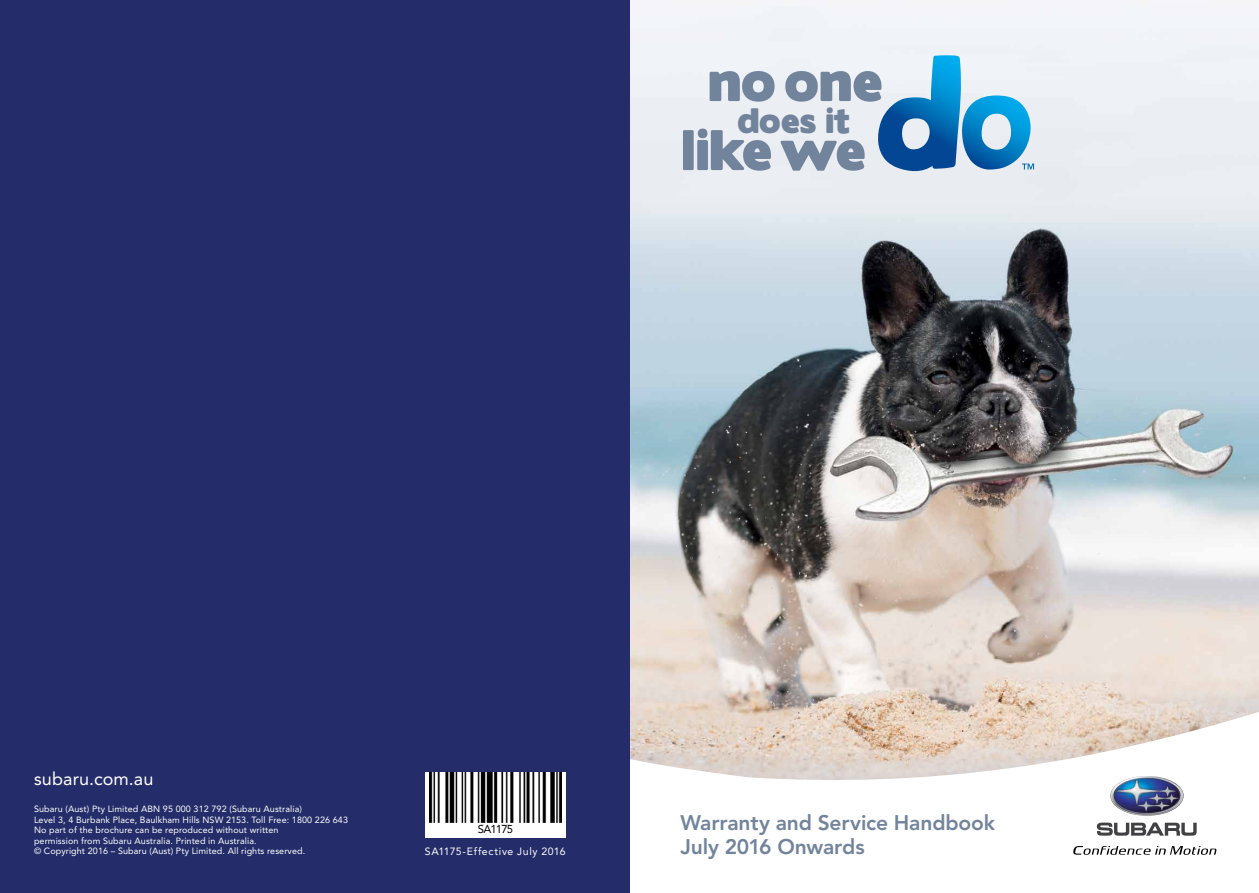
<style>
.page{position:relative;width:1259px;height:893px;background:#fff}
.page>*{position:absolute;margin:0;border:0;box-sizing:border-box;transform-origin:0 0}
.t1{font:51px "Boris Black Bloxx";letter-spacing:.01em;color:#72849c}
.t2{font:31.5px "Boris Black Bloxx";letter-spacing:.01em;color:#72849c}
.t3{font:800 21px "Avenir LT Std";letter-spacing:-.01em;color:#72849c}
.t4{font:18px "Avenir LT Std";letter-spacing:.01em;color:#fff}
.t5{font:11.25px "Avenir LT Std";letter-spacing:-.07em;color:#000}
.t6{font:10.5px "Avenir LT Std";letter-spacing:.055em;color:#fff}
.t7{font:9px/10.5px "Avenir LT Std";letter-spacing:.01em;color:#fff}
</style>
<div class="page">
<img style="left:629px;top:0;width:630px;height:502px">
<div style="left:286px;top:502px;width:973px;height:391px;background:#90a5c2;opacity:.35"></div>
<svg style="left:629px;top:539px;width:630px;height:354px"></svg>
<div style="left:0;top:0;width:629px;height:893px;background:#242d69"></div>
<svg style="left:1073px;top:846px;width:143px;height:9px"></svg>
<img style="left:1110px;top:776px;width:73px;height:40px">
<svg style="left:1097px;top:822px;width:99px;height:14px"></svg>
<svg style="left:877px;top:55px;width:157px;height:116px"></svg>
<div style="left:425px;top:772px;width:141px;height:65px;background:#fff"></div>
<img style="left:429px;top:772px;width:133px;height:53px">
<h1 class="t1" style="left:708px;top:43px;width:176px">no one</h1>
<h2 class="t2" style="left:737px;top:96px;width:113px">does it</h2>
<h1 class="t1" style="left:682px;top:112px;width:185px">like we</h1>
<h3 class="t4" style="left:34px;top:768px;width:121px">subaru.com.au</h3>
<p class="t7" style="left:34px;top:804px;width:315px">Subaru (Aust) Pty Limited ABN 95 000 312 792 (Subaru Australia)<br>Level 3, 4 Burbank Place, Baulkham Hills NSW 2153. Toll Free: 1800 226 643<br>No part of the brochure can be reproduced without written<br>permission from Subaru Australia. Printed in Australia.<br>© Copyright 2016 – Subaru (Aust) Pty Limited. All rights reserved.</p>
<p class="t5" style="left:478px;top:823px;width:37px">SA1175</p>
<h3 class="t3" style="left:680px;top:811px;width:316px">Warranty and Service Handbook</h3>
<p class="t6" style="left:425px;top:845px;width:142px">SA1175-Effective July 2016</p>
<h3 class="t3" style="left:680px;top:835px;width:186px">July 2016 Onwards</h3>
</div>
